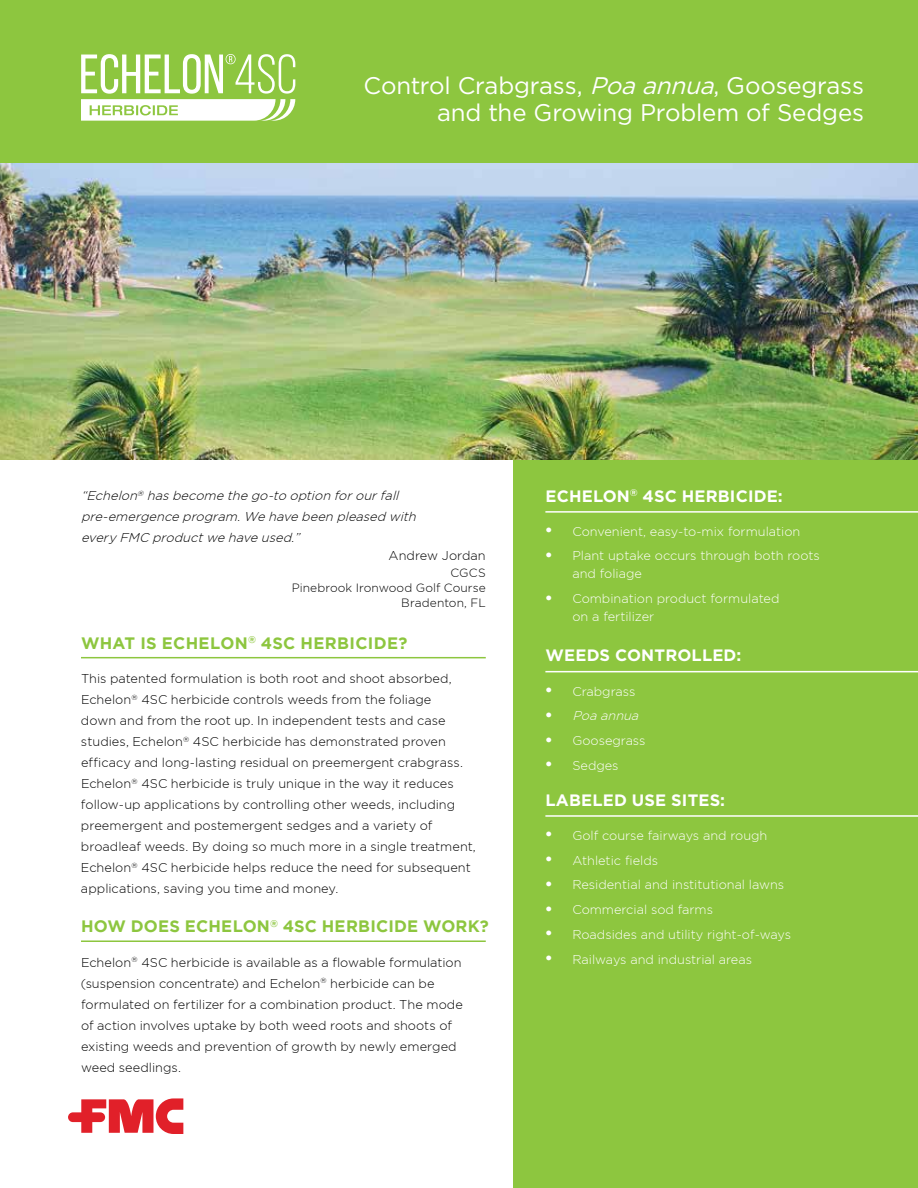
<style>
.page{position:relative;width:918px;height:1188px;background:#fff}
.page>*{position:absolute;margin:0;border:0;box-sizing:border-box;transform-origin:0 0}
.t1{font:24px/27px "Gotham Pro";letter-spacing:-.01em;color:#fff;text-align:right}
.t2{font:700 16.5px "Gotham";letter-spacing:.015em;color:#8dc63f}
.t3{font:700 16.5px "Gotham Pro";letter-spacing:.01em;color:#fff}
.t4{font:300 12.75px/21px "Gotham Pro";letter-spacing:.005em;color:#000}
.t5{font:300 12.75px/18px "Gotham Pro";color:#fff}
.t6{font:italic 300 12.75px/21px "Gotham Pro";color:#000}
.t7{font:italic 300 12.75px "Gotham Pro";color:#fff}
.t8{font:300 12px/15px "Gotham Pro";letter-spacing:.005em;color:#000;text-align:right}
.s1{font-style:italic}
.s2{font-family:"Myriad Pro";font-size:27px}
.s3{font-family:"Myriad Pro";font-style:normal;font-size:27px}
</style>
<div class="page">
<img style="left:0;top:163px;width:918px;height:297px">
<div style="left:513px;top:460px;width:405px;height:728px;background:#8dc63f"></div>
<div style="left:0;top:0;width:918px;height:163px;background:#8dc63f"></div>
<svg style="left:68px;top:1098px;width:115px;height:36px"></svg>
<svg style="left:81px;top:54px;width:214px;height:67px"></svg>
<hr style="left:81px;top:657px;width:405px;height:1px;background:#8dc63f">
<hr style="left:81px;top:940px;width:405px;height:2px;background:#8dc63f">
<hr style="left:545px;top:511px;width:373px;height:2px;background:#fff">
<hr style="left:545px;top:671px;width:373px;height:1px;background:#fff">
<hr style="left:545px;top:815px;width:373px;height:2px;background:#fff">
<h1 class="t1" style="left:364px;top:72px;width:502px">Control Crabgrass, <span class="s1">Poa annua</span>, Goosegrass and the Growing Problem of Sedges</h1>
<p class="t6" style="left:81px;top:485px;width:340px">“Echelon<sup>®</sup> hasbecome the go-to option forourfall pre-emergence program.We have been pleased with every FMC productwe have used.”</p>
<p class="t4" style="left:389px;top:544px;width:99px">Andrew Jordan</p>
<p class="t8" style="left:292px;top:565px;width:196px">CGCS<br>Pinebrook Ironwood Golf Course<br>Bradenton, FL</p>
<p class="t2" style="left:81px;top:633px;width:328px">WHAT IS ECHELON<sup>®</sup> 4SC HERBICIDE?</p>
<p class="t4" style="left:81px;top:668px;width:396px">This patented formulation is both root and shoot absorbed, Echelon<sup>®</sup> 4SC herbicide controls weeds from the foliage<br>down and from the root up. In independent tests and case studies, Echelon<sup>®</sup> 4SC herbicide has demonstrated proven efficacy and long-lasting residual on preemergent crabgrass.<br>Echelon<sup>®</sup> 4SC herbicide is truly unique in the way it reduces follow-up applications by controlling other weeds, including preemergent and postemergent sedges and a variety of broadleaf weeds. By doing so much more in a single treatment, Echelon<sup>®</sup> 4SC herbicide helps reduce the need for subsequent applications, saving you time and money.</p>
<p class="t2" style="left:81px;top:917px;width:409px">HOW DOES ECHELON<sup>®</sup> 4SC HERBICIDE WORK?</p>
<p class="t4" style="left:81px;top:951px;width:383px">Echelon<sup>®</sup> 4SC herbicide is available as a flowable formulation (suspension concentrate) and Echelon<sup>®</sup> herbicide can be formulated on fertilizer for a combination product. The mode of action involves uptake by both weed roots and shoots of existing weeds and prevention of growth by newly emerged weed seedlings.</p>
<p class="t3" style="left:546px;top:486px;width:239px">ECHELON<sup>®</sup> 4SC HERBICIDE:</p>
<p class="t5" style="left:545px;top:522px;width:257px"><span class="s2">•</span> Convenient, easy-to-mix formulation</p>
<p class="t5" style="left:572px;top:547px;width:249px;text-indent:-27px"><span class="s2">•</span> Plant uptake occurs through both roots and foliage</p>
<p class="t5" style="left:572px;top:590px;width:209px;text-indent:-27px"><span class="s2">•</span> Combination product formulated on a fertilizer</p>
<p class="t3" style="left:546px;top:646px;width:197px">WEEDS CONTROLLED:</p>
<p class="t5" style="left:545px;top:682px;width:91px"><span class="s2">•</span> Crabgrass</p>
<p class="t7" style="left:545px;top:709px;width:98px"><span class="s3">•</span> Poa annua</p>
<p class="t5" style="left:545px;top:731px;width:102px"><span class="s2">•</span> Goosegrass</p>
<p class="t5" style="left:545px;top:756px;width:75px"><span class="s2">•</span> Sedges</p>
<p class="t3" style="left:546px;top:790px;width:181px">LABELED USE SITES:</p>
<p class="t5" style="left:545px;top:826px;width:224px"><span class="s2">•</span> Golf course fairways and rough</p>
<p class="t5" style="left:545px;top:851px;width:114px"><span class="s2">•</span> Athletic fields</p>
<p class="t5" style="left:545px;top:876px;width:240px"><span class="s2">•</span> Residential and institutional lawns</p>
<p class="t5" style="left:545px;top:900px;width:169px"><span class="s2">•</span> Commercial sod farms</p>
<p class="t5" style="left:545px;top:925px;width:247px"><span class="s2">•</span> Roadsides and utility right-of-ways</p>
<p class="t5" style="left:545px;top:950px;width:208px"><span class="s2">•</span> Railways and industrial areas</p>
</div>
